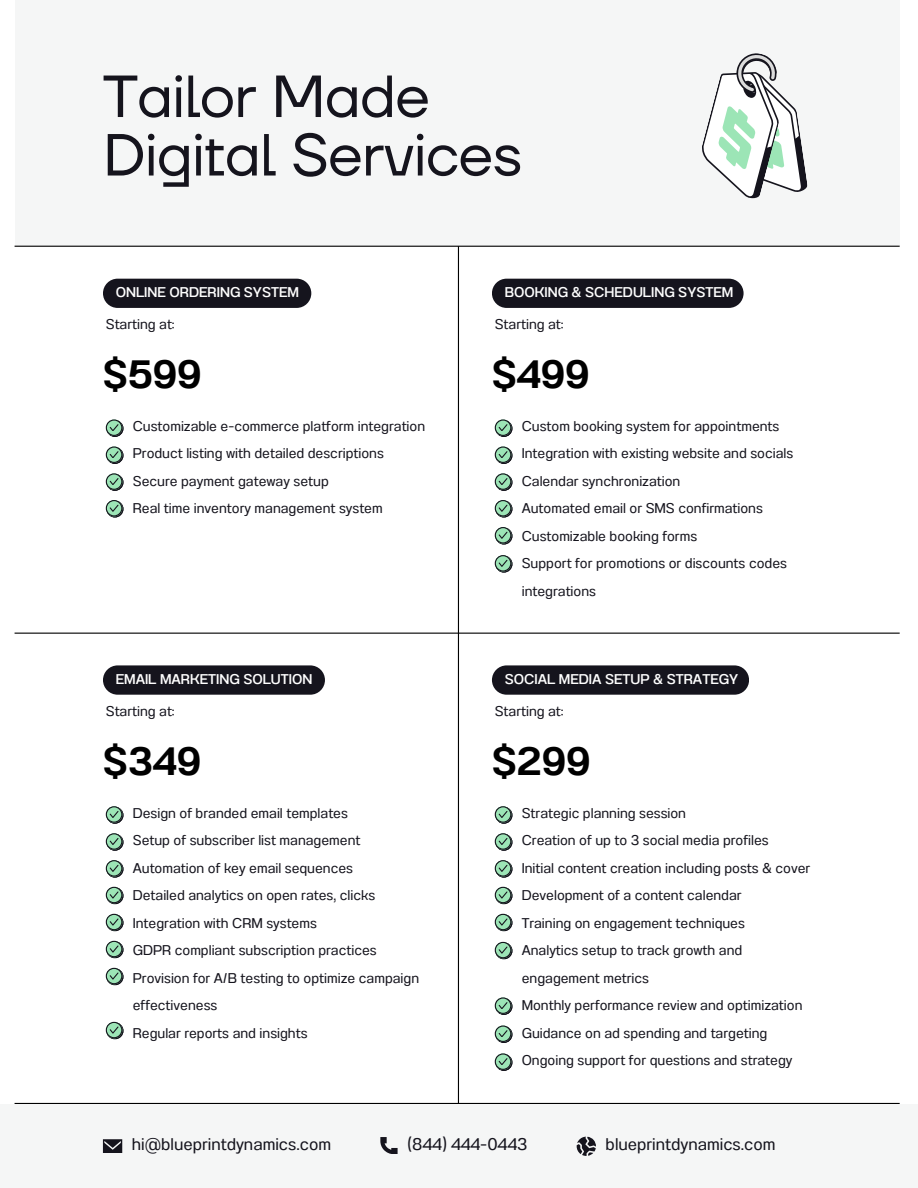
<style>
.page{position:relative;width:918px;height:1188px;background:#fff}
.page>*{position:absolute;margin:0;border:0;box-sizing:border-box;transform-origin:0 0}
.t1{font:59.25px/58.5px "TT Firs Neue";letter-spacing:-.015em;color:#15141d}
.t2{font:600 39.45px "Anantason";color:#000}
.t3{font:16.95px "Anantason";color:#15141d}
.t4{font:14.1px/27.5px "Anantason";color:#15141d}
.t5{font:500 14.1px "Anantason";color:#fff}
</style>
<div class="page">
<div style="left:15px;top:0;width:885px;height:246px;background:#f5f6f6"></div>
<hr style="left:458px;top:246px;width:1px;height:857px;background:#000">
<hr style="left:15px;top:246px;width:885px;height:1px;background:#000">
<hr style="left:15px;top:633px;width:885px;height:1px;background:#000">
<hr style="left:15px;top:1103px;width:885px;height:1px;background:#000">
<svg style="left:106px;top:419px;width:17px;height:18px"></svg>
<svg style="left:106px;top:806px;width:17px;height:18px"></svg>
<svg style="left:495px;top:419px;width:17px;height:18px"></svg>
<svg style="left:495px;top:806px;width:17px;height:18px"></svg>
<svg style="left:106px;top:446px;width:17px;height:18px"></svg>
<svg style="left:106px;top:833px;width:17px;height:18px"></svg>
<svg style="left:495px;top:446px;width:17px;height:18px"></svg>
<svg style="left:495px;top:833px;width:17px;height:18px"></svg>
<svg style="left:106px;top:473px;width:17px;height:18px"></svg>
<svg style="left:106px;top:860px;width:17px;height:18px"></svg>
<svg style="left:495px;top:473px;width:17px;height:18px"></svg>
<svg style="left:495px;top:860px;width:17px;height:18px"></svg>
<svg style="left:106px;top:500px;width:17px;height:17px"></svg>
<svg style="left:106px;top:887px;width:17px;height:17px"></svg>
<svg style="left:106px;top:914px;width:17px;height:17px"></svg>
<svg style="left:495px;top:500px;width:17px;height:17px"></svg>
<svg style="left:495px;top:887px;width:17px;height:17px"></svg>
<svg style="left:495px;top:527px;width:17px;height:17px"></svg>
<svg style="left:495px;top:914px;width:17px;height:17px"></svg>
<svg style="left:495px;top:555px;width:17px;height:18px"></svg>
<svg style="left:495px;top:942px;width:17px;height:17px"></svg>
<svg style="left:495px;top:997px;width:17px;height:18px"></svg>
<svg style="left:495px;top:1026px;width:17px;height:17px"></svg>
<svg style="left:495px;top:1053px;width:17px;height:18px"></svg>
<div style="left:103px;top:279px;width:208px;height:29px;background:#15141d;border-radius:15px"></div>
<div style="left:103px;top:665px;width:222px;height:30px;background:#15141d;border-radius:15px"></div>
<div style="left:492px;top:279px;width:252px;height:29px;background:#15141d;border-radius:15px"></div>
<div style="left:492px;top:665px;width:257px;height:30px;background:#15141d;border-radius:15px"></div>
<svg style="left:106px;top:941px;width:17px;height:17px"></svg>
<svg style="left:106px;top:968px;width:17px;height:17px"></svg>
<svg style="left:106px;top:1022px;width:17px;height:17px"></svg>
<div style="left:0;top:1104px;width:918px;height:84px;background:#f5f6f6"></div>
<svg style="left:103px;top:1139px;width:19px;height:14px"></svg>
<svg style="left:577px;top:1137px;width:19px;height:19px"></svg>
<svg style="left:380px;top:1137px;width:17px;height:17px"></svg>
<svg style="left:702px;top:53px;width:106px;height:146px"></svg>
<p class="t1" style="left:103px;top:70px;width:421px">Tailor Made<br>Digital Services</p>
<h1 class="t5" style="left:116px;top:284px;width:185px">ONLINE ORDERING SYSTEM</h1>
<p class="t5" style="left:505px;top:284px;width:230px">BOOKING &amp; SCHEDULING SYSTEM</p>
<p class="t4" style="left:106px;top:310px;width:71px">Starting at:</p>
<h2 class="t4" style="left:495px;top:310px;width:71px">Starting at:</h2>
<p class="t2" style="left:103px;top:351px;width:100px">$599</p>
<p class="t2" style="left:492px;top:351px;width:99px">$499</p>
<h4 class="t4" style="left:133px;top:412px;width:294px">Customizable e-commerce platform integration</h4>
<p class="t4" style="left:133px;top:440px;width:253px">Product listing with detailed descriptions</p>
<p class="t4" style="left:133px;top:467px;width:198px">Secure payment gateway setup</p>
<h2 class="t4" style="left:133px;top:495px;width:251px">Real time inventory management system</h2>
<p class="t4" style="left:522px;top:412px;width:259px">Custom booking system for appointments</p>
<p class="t4" style="left:522px;top:440px;width:273px">Integration with existing website and socials</p>
<p class="t4" style="left:522px;top:467px;width:160px">Calendar synchronization</p>
<p class="t4" style="left:522px;top:495px;width:243px">Automated email or SMS confirmations</p>
<p class="t4" style="left:522px;top:522px;width:177px">Customizable booking forms</p>
<p class="t4" style="left:522px;top:550px;width:267px">Support for promotions or discounts codes integrations</p>
<p class="t5" style="left:116px;top:671px;width:198px">EMAIL MARKETING SOLUTION</p>
<h4 class="t5" style="left:505px;top:671px;width:235px">SOCIAL MEDIA SETUP &amp; STRATEGY</h4>
<p class="t4" style="left:106px;top:697px;width:71px">Starting at:</p>
<h2 class="t4" style="left:495px;top:697px;width:71px">Starting at:</h2>
<p class="t2" style="left:103px;top:738px;width:100px">$349</p>
<p class="t2" style="left:492px;top:738px;width:100px">$299</p>
<h2 class="t4" style="left:133px;top:799px;width:217px">Design of branded email templates</h2>
<p class="t4" style="left:133px;top:826px;width:229px">Setup of subscriber list management</p>
<p class="t4" style="left:133px;top:854px;width:222px">Automation of key email sequences</p>
<p class="t4" style="left:133px;top:881px;width:244px">Detailed analytics on open rates, clicks</p>
<p class="t4" style="left:133px;top:909px;width:186px">Integration with CRM systems</p>
<p class="t4" style="left:133px;top:937px;width:245px">GDPR compliant subscription practices</p>
<p class="t4" style="left:133px;top:964px;width:288px">Provision for A/B testing to optimize campaign effectiveness</p>
<p class="t4" style="left:133px;top:1019px;width:176px">Regular reports and insights</p>
<p class="t4" style="left:522px;top:799px;width:166px">Strategic planning session</p>
<p class="t4" style="left:522px;top:826px;width:248px">Creation of up to 3 social media profiles</p>
<p class="t4" style="left:522px;top:854px;width:290px">Initial content creation including posts &amp; cover</p>
<p class="t4" style="left:522px;top:881px;width:221px">Development of a content calendar</p>
<p class="t4" style="left:522px;top:909px;width:225px">Training on engagement techniques</p>
<p class="t4" style="left:522px;top:937px;width:222px">Analytics setup to track growth and engagement metrics</p>
<p class="t4" style="left:522px;top:992px;width:282px">Monthly performance review and optimization</p>
<h4 class="t4" style="left:522px;top:1019px;width:247px">Guidance on ad spending and targeting</h4>
<h4 class="t4" style="left:522px;top:1047px;width:272px">Ongoing support for questions and strategy</h4>
<p class="t3" style="left:132px;top:1134px;width:201px">hi@blueprintdynamics.com</p>
<p class="t3" style="left:407px;top:1134px;width:121px">(844) 444-0443</p>
<p class="t3" style="left:606px;top:1134px;width:171px">blueprintdynamics.com</p>
</div>
